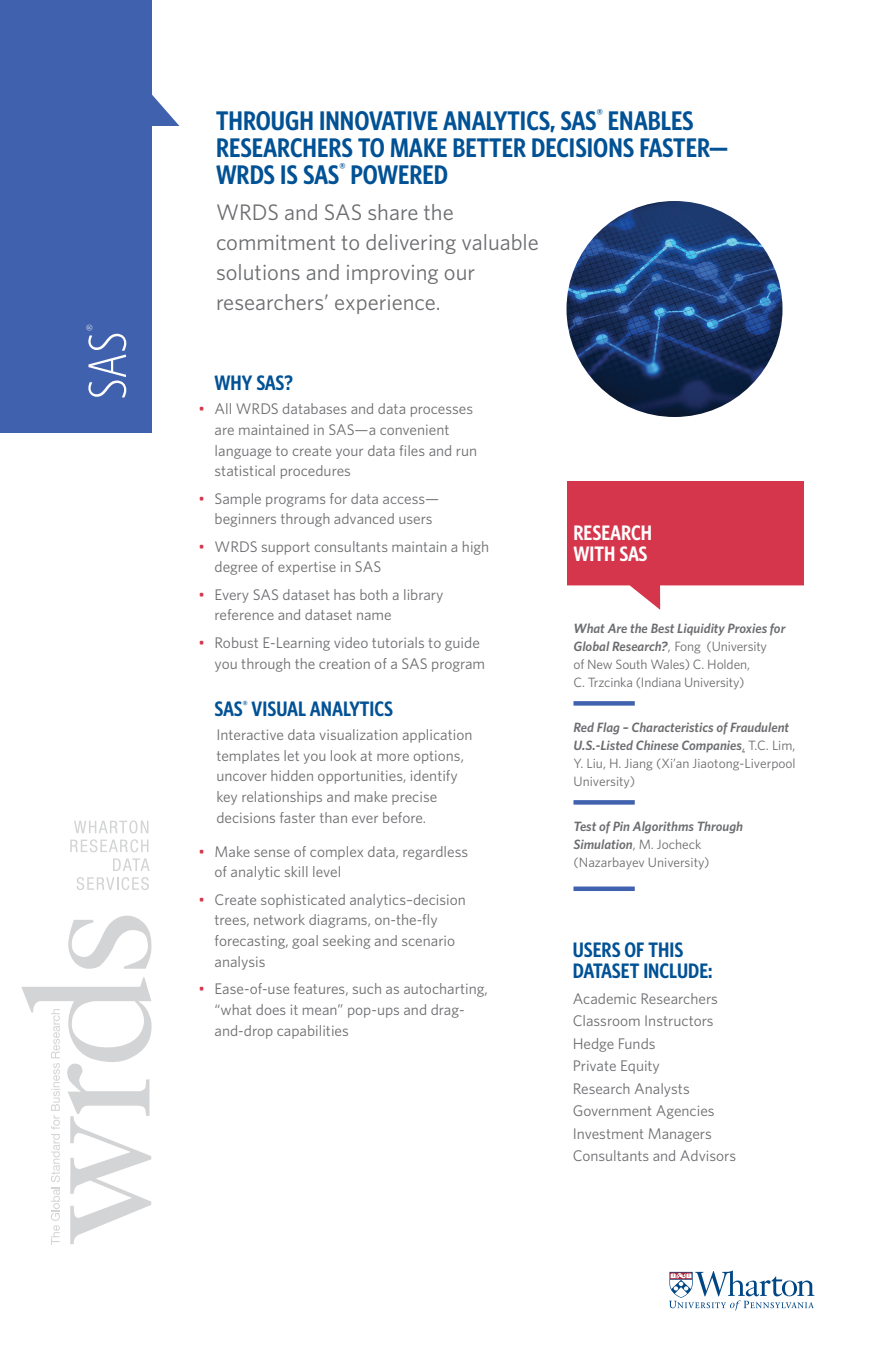
<style>
.page{position:relative;width:891px;height:1350px;background:#fff}
.page>*{position:absolute;margin:0;border:0;box-sizing:border-box;transform-origin:0 0}
.t1{font:300 54px "Whitney Condensed";color:#fff}
.t2{font:600 27px/27px "Whitney Condensed";color:#015195}
.t3{font:22.5px "Whitney";color:#6c6d70}
.t4{font:600 21px/21px "Whitney Condensed";color:#015195}
.t5{font:600 21px/21px "Whitney Condensed";color:#fff}
.t6{font:300 15.75px "Whitney Condensed";color:#fff}
.t7{font:15.3px/20.7px "Whitney";color:#6c6d70}
.t8{font:italic 600 13.5px/18px "Whitney";color:#6c6d70}
.t9{font:13.5px/18px "Whitney";letter-spacing:-.01em;color:#6c6d70}
.s1{color:#d5364c}
.s2{font-weight:600;font-style:italic}
.s3{font-weight:400;font-style:normal}
</style>
<div class="page">
<svg style="left:21px;top:915px;width:131px;height:330px"></svg>
<svg style="left:74px;top:820px;width:74px;height:13px"></svg>
<svg style="left:70px;top:839px;width:78px;height:13px"></svg>
<svg style="left:113px;top:858px;width:37px;height:13px"></svg>
<svg style="left:77px;top:877px;width:72px;height:13px"></svg>
<div style="left:0;top:0;width:151px;height:433px;background:#4062ae"></div>
<svg style="left:151px;top:84px;width:28px;height:42px"></svg>
<svg style="left:669px;top:1270px;width:145px;height:41px"></svg>
<svg style="left:567px;top:481px;width:237px;height:129px;fill:#d5364c"></svg>
<div style="left:573px;top:701px;width:62px;height:5px;background:#4062ae"></div>
<div style="left:573px;top:800px;width:62px;height:5px;background:#4062ae"></div>
<hr style="left:573px;top:887px;width:62px;height:4px;background:#4062ae">
<img style="left:567px;top:201px;width:216px;height:216px;border-radius:108px">
<p class="t6" style="left:83px;top:331px;width:8px;rotate:-90deg">®</p>
<p class="t1" style="left:76px;top:400px;width:69px;rotate:-90deg">SAS</p>
<p class="t2" style="left:216px;top:106px;width:514px">THROUGH INNOVATIVE ANALYTICS, SAS<sup>®</sup> ENABLES<br>RESEARCHERS TO MAKE BETTER DECISIONS FASTER—<br>WRDS IS SAS<sup>®</sup> POWERED</p>
<p class="t3" style="left:216px;top:199px;width:239px">WRDS and SAS share the</p>
<p class="t3" style="left:216px;top:229px;width:324px">commitment to delivering valuable</p>
<p class="t3" style="left:216px;top:259px;width:261px">solutions and improving our</p>
<p class="t3" style="left:216px;top:289px;width:226px">researchers’ experience.</p>
<p class="t4" style="left:215px;top:372px;width:80px">WHY SAS?</p>
<p class="t7" style="left:215px;top:399px;width:264px;text-indent:-16px"><span class="s1">•</span> All WRDS databases and data processes are maintained in SAS—a convenient language to create your data files and run statistical procedures</p>
<p class="t7" style="left:215px;top:488px;width:226px;text-indent:-16px"><span class="s1">•</span> Sample programs for data access— beginners through advanced users</p>
<p class="t7" style="left:215px;top:536px;width:276px;text-indent:-16px"><span class="s1">•</span> WRDS support consultants maintain a high degree of expertise in SAS</p>
<p class="t7" style="left:215px;top:584px;width:231px;text-indent:-16px"><span class="s1">•</span> Every SAS dataset has both a library reference and dataset name</p>
<p class="t7" style="left:215px;top:632px;width:272px;text-indent:-16px"><span class="s1">•</span> Robust E-Learning video tutorials to guide you through the creation of a SAS program</p>
<p class="t4" style="left:215px;top:697px;width:180px">SAS<sup>®</sup> VISUAL ANALYTICS</p>
<p class="t7" style="left:216px;top:724px;width:258px">Interactive data visualization application</p>
<p class="t7" style="left:216px;top:745px;width:249px">templates let you look at more options,</p>
<p class="t7" style="left:216px;top:765px;width:243px">uncover hidden opportunities, identify</p>
<p class="t7" style="left:216px;top:786px;width:222px">key relationships and make precise</p>
<p class="t7" style="left:216px;top:807px;width:211px">decisions faster than ever before.</p>
<p class="t7" style="left:215px;top:841px;width:255px;text-indent:-16px"><span class="s1">•</span> Make sense of complex data, regardless of analytic skill level</p>
<p class="t7" style="left:215px;top:889px;width:253px;text-indent:-16px"><span class="s1">•</span> Create sophisticated analytics–decision trees, network diagrams, on-the-fly forecasting, goal seeking and scenario analysis</p>
<p class="t7" style="left:215px;top:978px;width:275px;text-indent:-16px"><span class="s1">•</span> Ease-of-use features, such as autocharting, “what does it mean” pop-ups and drag&shy;and-drop capabilities</p>
<p class="t5" style="left:573px;top:521px;width:80px">RESEARCH<br>WITH SAS</p>
<p class="t9" style="left:573px;top:619px;width:213px"><span class="s2">What Are the Best Liquidity Proxies for Global Research?</span>, Fong (University<br>of New South Wales) C. Holden,<br>C. Trzcinka (Indiana University)</p>
<p class="t8" style="left:573px;top:718px;width:224px">Red Flag – Characteristics of Fraudulent U.S.-Listed Chinese Companies<span class="s3">, T.C. Lim, Y. Liu, H. Jiang (Xi’an Jiaotong-Liverpool University)</span></p>
<p class="t8" style="left:573px;top:817px;width:171px">Test of Pin Algorithms Through<br>Simulation<span class="s3">, M. Jocheck (Nazarbayev University)</span></p>
<p class="t4" style="left:573px;top:938px;width:141px">USERS OF THIS<br>DATASET INCLUDE:</p>
<p class="t7" style="left:573px;top:987px;width:147px;line-height:22.5px">Academic Researchers<br>Classroom Instructors</p>
<p class="t7" style="left:573px;top:1033px;width:84px">Hedge Funds</p>
<p class="t7" style="left:573px;top:1055px;width:89px">Private Equity</p>
<p class="t7" style="left:573px;top:1078px;width:119px">Research Analysts</p>
<p class="t7" style="left:573px;top:1100px;width:143px">Government Agencies</p>
<p class="t7" style="left:573px;top:1123px;width:141px">Investment Managers</p>
<p class="t7" style="left:573px;top:1145px;width:165px">Consultants and Advisors</p>
</div>
